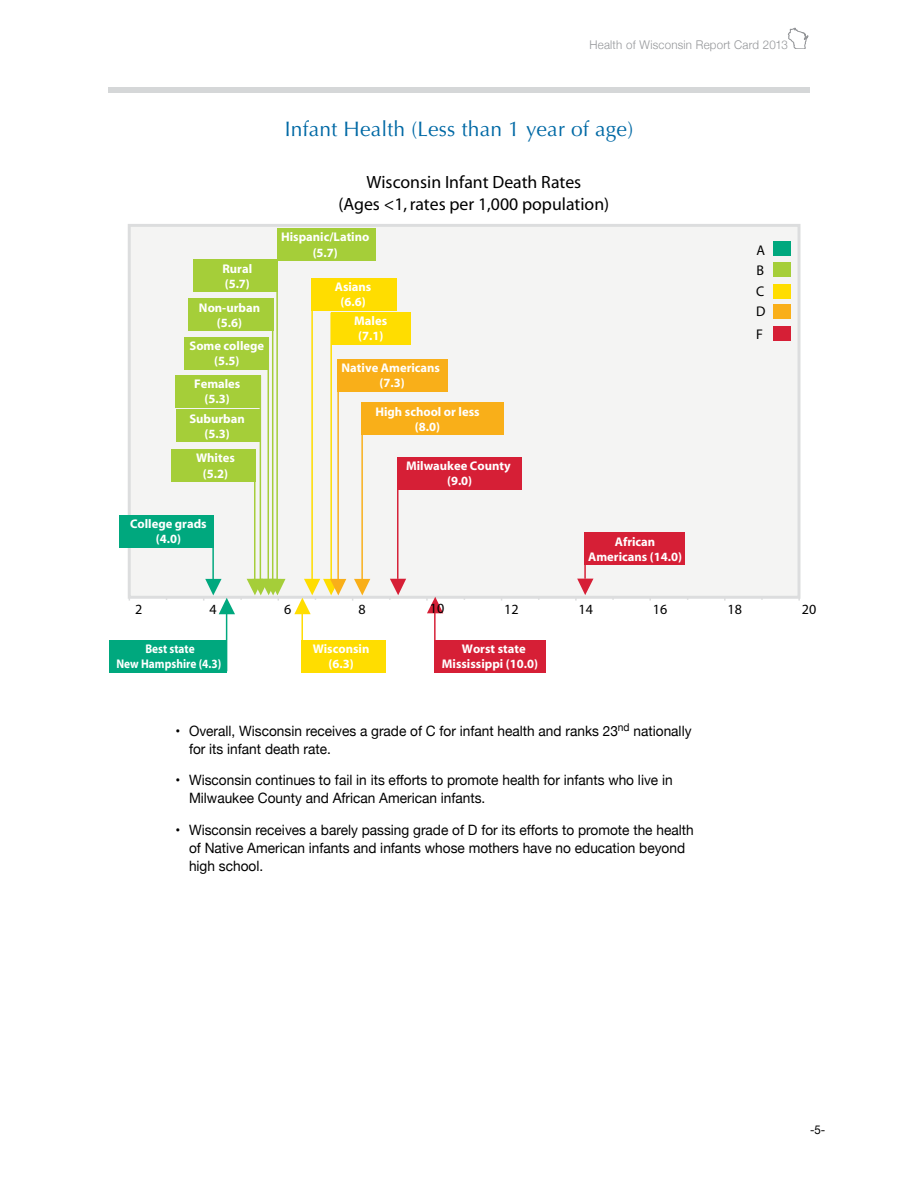
<style>
.page{position:relative;width:918px;height:1188px;background:#fff}
.page>*{position:absolute;margin:0;border:0;box-sizing:border-box;transform-origin:0 0}
.t1{font:21px "Optima";letter-spacing:.01em;color:#0069a5}
.t2{font:17.85px/21.3px "Myriad";color:#010101;text-align:center}
.t3{font:14.25px/18px "Helvetica Neue";color:#000;scale:.96 1}
.t4{font:14.1px/19.6px "Myriad";color:#010101}
.t5{font:700 12.6px/15.1px "Myriad";color:#fff;text-align:center}
.t6{font:700 12.6px/15.1px "Myriad";color:#fff;text-align:center;scale:.9 1}
.t7{font:300 12px "Helvetica Neue";letter-spacing:.02em;color:#939598;scale:.96 1}
.t8{font:12px "Helvetica Neue";color:#000;scale:.96 1}
</style>
<div class="page">
<svg style="left:788px;top:28px;width:20px;height:21px"></svg>
<div style="left:108px;top:87px;width:702px;height:6px;background:#d5d7d8"></div>
<div style="left:129px;top:225px;width:670px;height:372px;background:#f4f4f3"></div>
<div style="left:128px;top:224px;width:672px;height:375px;border:3px solid #dcddde"></div>
<hr style="left:268px;top:337px;width:1px;height:242px;background:#a5ce39">
<hr style="left:272px;top:300px;width:1px;height:280px;background:#a5ce39">
<hr style="left:254px;top:450px;width:2px;height:130px;background:#a5ce39">
<hr style="left:226px;top:613px;width:1px;height:58px;background:#00a87e">
<hr style="left:276px;top:260px;width:2px;height:320px;background:#a5ce39">
<div style="left:773px;top:241px;width:18px;height:15px;background:#00a87e"></div>
<div style="left:773px;top:262px;width:18px;height:15px;background:#a5ce39"></div>
<div style="left:773px;top:284px;width:18px;height:14px;background:#fd0"></div>
<div style="left:773px;top:304px;width:18px;height:15px;background:#f9af19"></div>
<div style="left:773px;top:326px;width:18px;height:15px;background:#d61f36"></div>
<div style="left:434px;top:640px;width:111px;height:32px;background:#d61f36"></div>
<hr style="left:434px;top:613px;width:2px;height:59px;background:#d61f36">
<svg style="left:426px;top:597px;width:17px;height:16px"></svg>
<div style="left:185px;top:337px;width:84px;height:32px;background:#a5ce39"></div>
<hr style="left:584px;top:533px;width:2px;height:46px;background:#d61f36">
<svg style="left:575px;top:579px;width:18px;height:22px"></svg>
<div style="left:584px;top:533px;width:101px;height:32px;background:#d61f36"></div>
<div style="left:277px;top:229px;width:99px;height:32px;background:#a5ce39"></div>
<div style="left:194px;top:260px;width:84px;height:32px;background:#a5ce39"></div>
<hr style="left:301px;top:614px;width:2px;height:58px;background:#fd0">
<div style="left:302px;top:640px;width:84px;height:32px;background:#fd0"></div>
<hr style="left:212px;top:535px;width:2px;height:44px;background:#00a87e">
<div style="left:120px;top:516px;width:94px;height:32px;background:#00a87e"></div>
<div style="left:171px;top:450px;width:85px;height:32px;background:#a5ce39"></div>
<hr style="left:260px;top:375px;width:1px;height:206px;background:#a5ce39">
<svg style="left:203px;top:579px;width:83px;height:35px"></svg>
<div style="left:176px;top:410px;width:85px;height:32px;background:#a5ce39"></div>
<div style="left:176px;top:375px;width:85px;height:32px;background:#a5ce39"></div>
<hr style="left:361px;top:433px;width:2px;height:146px;background:#f9af19">
<svg style="left:352px;top:579px;width:18px;height:22px"></svg>
<div style="left:361px;top:402px;width:143px;height:32px;background:#f9af19"></div>
<hr style="left:330px;top:313px;width:2px;height:268px;background:#fd0">
<div style="left:331px;top:313px;width:80px;height:32px;background:#fd0"></div>
<hr style="left:337px;top:360px;width:2px;height:221px;background:#f9af19">
<svg style="left:294px;top:579px;width:52px;height:35px"></svg>
<div style="left:337px;top:359px;width:111px;height:32px;background:#f9af19"></div>
<hr style="left:311px;top:278px;width:2px;height:301px;background:#fd0">
<div style="left:312px;top:278px;width:85px;height:32px;background:#fd0"></div>
<div style="left:188px;top:299px;width:85px;height:32px;background:#a5ce39"></div>
<hr style="left:397px;top:457px;width:2px;height:122px;background:#d61f36">
<svg style="left:389px;top:579px;width:17px;height:21px"></svg>
<div style="left:397px;top:457px;width:124px;height:32px;background:#d61f36"></div>
<div style="left:109px;top:640px;width:118px;height:32px;background:#00a87e"></div>
<p class="t7" style="left:590px;top:35px;width:208px">Health of Wisconsin Report Card 2013</p>
<h1 class="t1" style="left:285px;top:117px;width:350px">Infant Health (Less than 1 year of age)</h1>
<p class="t5" style="left:222px;top:261px;width:31px;text-align:left">Rural (5.7)</p>
<p class="t5" style="left:199px;top:300px;width:63px">Non-urban (5.6)</p>
<p class="t5" style="left:190px;top:339px;width:76px">Some college (5.5)</p>
<p class="t5" style="left:194px;top:377px;width:48px">Females (5.3)</p>
<p class="t5" style="left:189px;top:411px;width:57px">Suburban (5.3)</p>
<p class="t5" style="left:196px;top:451px;width:40px">Whites (5.2)</p>
<p class="t5" style="left:130px;top:517px;width:78px">College grads (4.0)</p>
<p class="t2" style="left:338px;top:172px;width:272px">Wisconsin Infant Death Rates<br>(Ages &lt;1, rates per 1,000 population)</p>
<p class="t5" style="left:281px;top:230px;width:90px">Hispanic/Latino (5.7)</p>
<p class="t5" style="left:335px;top:280px;width:38px">Asians (6.6)</p>
<p class="t5" style="left:354px;top:314px;width:34px">Males (7.1)</p>
<p class="t5" style="left:342px;top:360px;width:100px">Native Americans (7.3)</p>
<p class="t5" style="left:375px;top:405px;width:106px">High school or less (8.0)</p>
<p class="t5" style="left:406px;top:459px;width:106px">Milwaukee County (9.0)</p>
<p class="t5" style="left:588px;top:534px;width:95px">African<br>Americans (14.0)</p>
<p class="t4" style="left:756px;top:241px;width:10px">A<br>B</p>
<p class="t4" style="left:756px;top:282px;width:11px">C<br>D</p>
<p class="t4" style="left:756px;top:325px;width:8px">F</p>
<p class="t4" style="left:430px;top:599px;width:16px">10</p>
<p class="t4" style="left:135px;top:600px;width:9px">2</p>
<p class="t4" style="left:210px;top:600px;width:9px">4</p>
<p class="t4" style="left:284px;top:600px;width:9px">6</p>
<p class="t4" style="left:359px;top:600px;width:9px">8</p>
<p class="t4" style="left:504px;top:600px;width:16px">12</p>
<p class="t4" style="left:579px;top:600px;width:16px">14</p>
<p class="t4" style="left:653px;top:600px;width:16px">16</p>
<p class="t4" style="left:728px;top:600px;width:16px">18</p>
<p class="t4" style="left:802px;top:600px;width:16px">20</p>
<p class="t6" style="left:116px;top:642px;width:118px">Best state<br>New Hampshire (4.3)</p>
<p class="t5" style="left:313px;top:642px;width:58px">Wisconsin (6.3)</p>
<p class="t5" style="left:442px;top:642px;width:98px;text-align:left;text-indent:20px">Worst state<br>Mississippi (10.0)</p>
<p class="t3" style="left:189px;top:723px;width:525px;text-indent:-14px">• Overall, Wisconsin receives a grade of C for infant health and ranks 23<sup>nd</sup> nationally for its infant death rate.</p>
<p class="t3" style="left:189px;top:772px;width:505px;text-indent:-14px">• Wisconsin continues to fail in its efforts to promote health for infants who live in<br>Milwaukee County and African American infants.</p>
<p class="t3" style="left:189px;top:822px;width:527px;text-indent:-14px">• Wisconsin receives a barely passing grade of D for its efforts to promote the health of Native American infants and infants whose mothers have no education beyond high school.</p>
<p class="t8" style="left:810px;top:1121px;width:18px">-5-</p>
</div>
